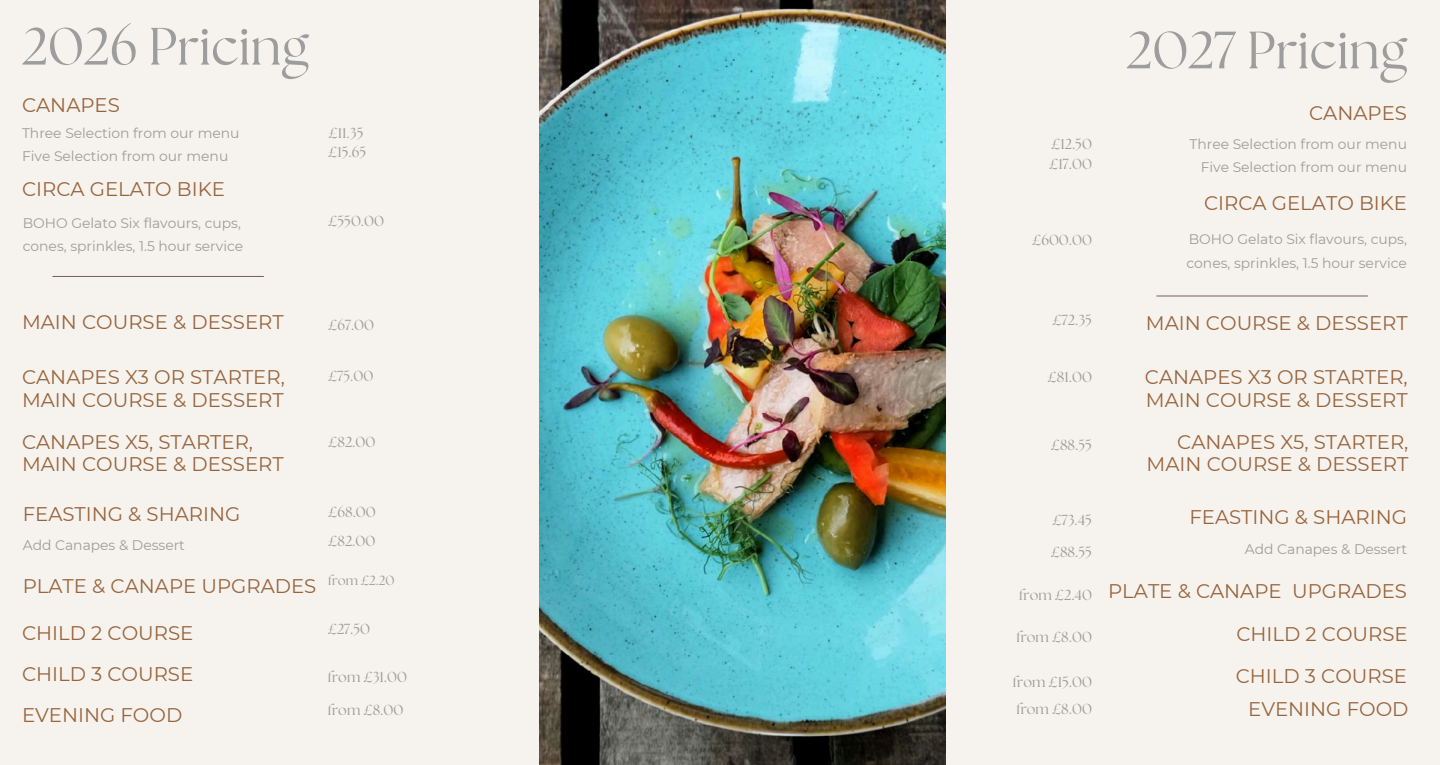
<style>
.page{position:relative;width:1440px;height:765px;background:#f6f3ee}
.page>*{position:absolute;margin:0;border:0;box-sizing:border-box;transform-origin:0 0}
.t1{font:52.38px "The Seasons";color:#9d9d9d}
.t2{font:19.75px/22.5px "Montserrat";color:#99643c}
.t3{font:14.5px/28.5px "The Seasons";color:#9d9d9d}
.t4{font:13.88px/23.1px "Montserrat";color:#9d9d9d}
</style>
<div class="page">
<img style="left:540px;top:0;width:406px;height:765px">
<hr style="left:52px;top:276px;width:212px;height:1px;background:#735e59">
<hr style="left:1156px;top:296px;width:212px;height:1px;background:#735e59">
<h1 class="t1" style="left:22px;top:23px;width:288px">2026 Pricing</h1>
<p class="t2" style="left:22px;top:94px;width:99px">CANAPES</p>
<p class="t4" style="left:22px;top:122px;width:219px">Three Selection from our menu<br>Five Selection from our menu</p>
<p class="t3" style="left:328px;top:119px;width:36px">£11.35</p>
<p class="t3" style="left:328px;top:139px;width:40px">£15.65</p>
<p class="t2" style="left:22px;top:178px;width:204px">CIRCA GELATO BIKE</p>
<p class="t4" style="left:23px;top:212px;width:222px">BOHO Gelato Six flavours, cups, cones, sprinkles, 1.5 hour service</p>
<p class="t3" style="left:328px;top:208px;width:57px">£550.00</p>
<p class="t2" style="left:22px;top:311px;width:263px">MAIN COURSE &amp; DESSERT</p>
<p class="t3" style="left:328px;top:311px;width:47px">£67.00</p>
<p class="t2" style="left:22px;top:366px;width:264px">CANAPES X3 OR STARTER,<br>MAIN COURSE &amp; DESSERT</p>
<p class="t3" style="left:328px;top:363px;width:47px">£75.00</p>
<p class="t2" style="left:22px;top:431px;width:263px;line-height:22.1px">CANAPES X5, STARTER,<br>MAIN COURSE &amp; DESSERT</p>
<p class="t3" style="left:328px;top:429px;width:49px">£82.00</p>
<p class="t2" style="left:23px;top:503px;width:219px">FEASTING &amp; SHARING</p>
<p class="t4" style="left:23px;top:533px;width:164px">Add Canapes &amp; Dessert</p>
<p class="t3" style="left:328px;top:499px;width:49px">£68.00 £82.00</p>
<p class="t2" style="left:23px;top:575px;width:373px">PLATE &amp; CANAPE UPGRADES <sup>from</sup> <sup>£2.20</sup></p>
<p class="t2" style="left:22px;top:621px;width:173px">CHILD 2 COURSE</p>
<p class="t3" style="left:328px;top:616px;width:44px">£27.50</p>
<p class="t2" style="left:22px;top:662px;width:173px">CHILD 3 COURSE</p>
<p class="t3" style="left:328px;top:664px;width:81px">from £31.00</p>
<h1 class="t1" style="left:1126px;top:26px;width:282px">2027 Pricing</h1>
<p class="t3" style="left:1051px;top:130px;width:42px">£12.50</p>
<p class="t3" style="left:1049px;top:151px;width:44px">£17.00</p>
<p class="t3" style="left:1032px;top:226px;width:61px">£600.00</p>
<p class="t2" style="left:1309px;top:101px;width:99px">CANAPES</p>
<p class="t4" style="left:1189px;top:132px;width:219px;line-height:23.5px;text-align:right">Three Selection from our menu<br>Five Selection from our menu</p>
<p class="t2" style="left:1204px;top:191px;width:204px">CIRCA GELATO BIKE</p>
<p class="t4" style="left:1186px;top:228px;width:222px;line-height:23.5px">BOHO Gelato Six flavours, cups, cones, sprinkles, 1.5 hour service</p>
<p class="t3" style="left:1053px;top:306px;width:41px">£72.35</p>
<p class="t2" style="left:1146px;top:312px;width:263px">MAIN COURSE &amp; DESSERT</p>
<p class="t2" style="left:1145px;top:366px;width:264px">CANAPES X3 OR STARTER,<br>MAIN COURSE &amp; DESSERT</p>
<p class="t3" style="left:1048px;top:364px;width:46px">£81.00</p>
<p class="t3" style="left:1051px;top:432px;width:43px">£88.55</p>
<p class="t2" style="left:1147px;top:430px;width:263px;text-align:right">CANAPES X5, STARTER,<br>MAIN COURSE &amp; DESSERT</p>
<p class="t2" style="left:1189px;top:506px;width:219px">FEASTING &amp; SHARING</p>
<p class="t4" style="left:1245px;top:537px;width:164px">Add Canapes &amp; Dessert</p>
<p class="t3" style="left:1051px;top:505px;width:43px;line-height:31.6px">£73.45 £88.55</p>
<p class="t2" style="left:1019px;top:579px;width:389px"><sub>from</sub> <sub>£2.40</sub> PLATE &amp; CANAPE UPGRADES</p>
<p class="t3" style="left:1016px;top:624px;width:77px">from £8.00</p>
<p class="t2" style="left:1236px;top:623px;width:173px">CHILD 2 COURSE</p>
<p class="t3" style="left:1013px;top:669px;width:81px">from £15.00</p>
<p class="t2" style="left:1236px;top:665px;width:173px">CHILD 3 COURSE</p>
<p class="t2" style="left:22px;top:703px;width:162px">EVENING FOOD</p>
<p class="t3" style="left:328px;top:696px;width:77px">from £8.00</p>
<p class="t3" style="left:1016px;top:696px;width:77px">from £8.00</p>
<p class="t2" style="left:1248px;top:698px;width:162px">EVENING FOOD</p>
</div>
